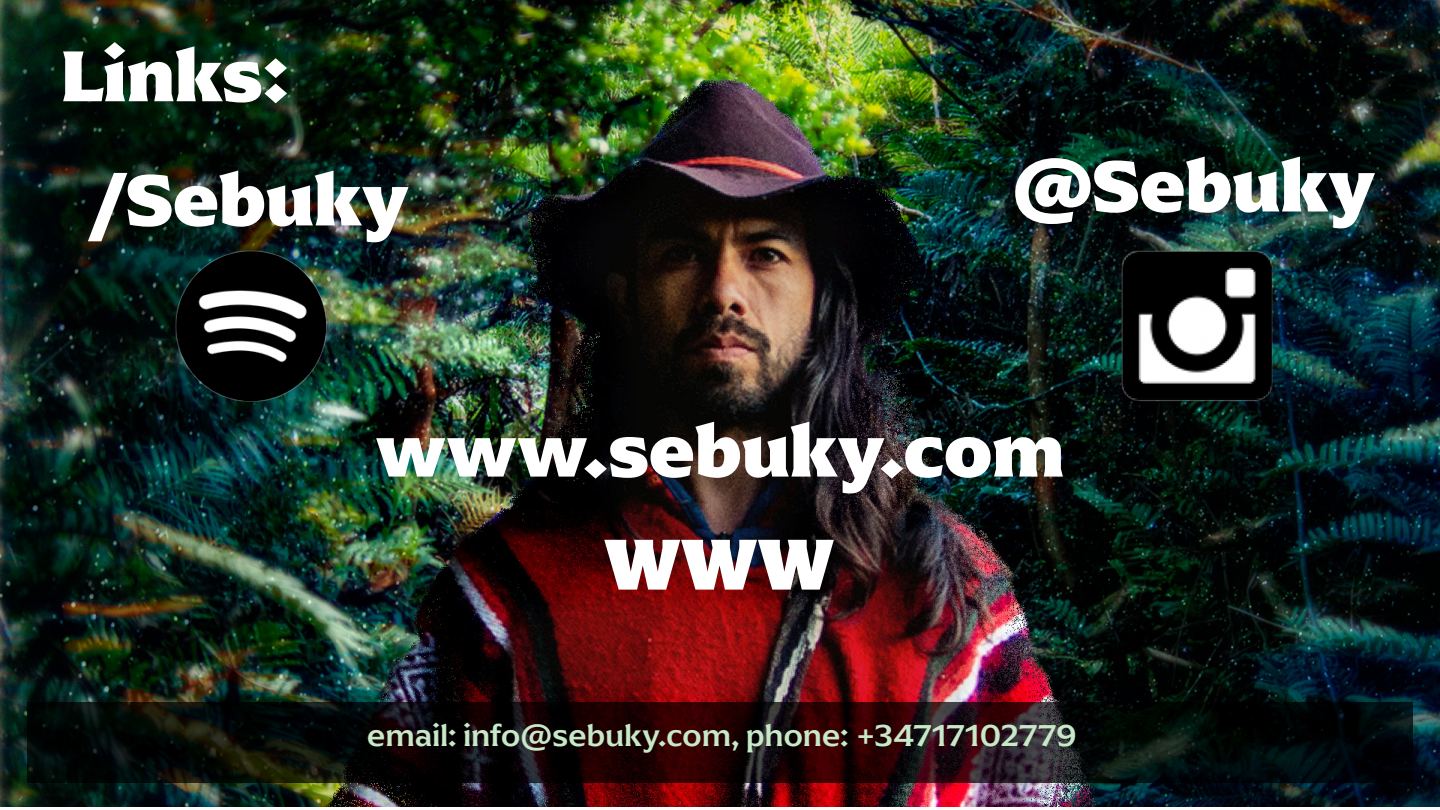
<style>
.page{position:relative;width:1440px;height:810px;background:#fff}
.page>*{position:absolute;margin:0;border:0;box-sizing:border-box;transform-origin:0 0}
.t1{font:800 75px "Arpona";letter-spacing:-.01em;color:#fff}
.t2{font:900 75px "Arpona";color:#fff}
.t3{font:500 31.5px "Arpona";letter-spacing:-.01em;color:#c7e9c8}
</style>
<div class="page">
<img style="left:0;top:0;width:1440px;height:807px">
<svg style="left:27px;top:702px;width:1386px;height:81px;background:#120a0a"></svg>
<img style="left:1121px;top:250px;width:151px;height:152px">
<img style="left:175px;top:250px;width:152px;height:152px">
<p class="t1" style="left:61px;top:29px;width:230px">Links:</p>
<p class="t1" style="left:86px;top:153px;width:324px">/Sebuky</p>
<p class="t1" style="left:1012px;top:139px;width:365px">@Sebuky</p>
<p class="t1" style="left:376px;top:404px;width:690px">www.sebuky.com</p>
<p class="t2" style="left:605px;top:517px;width:230px">WWW</p>
<p class="t3" style="left:367px;top:716px;width:712px">email: info@sebuky.com, phone: +34717102779</p>
</div>
